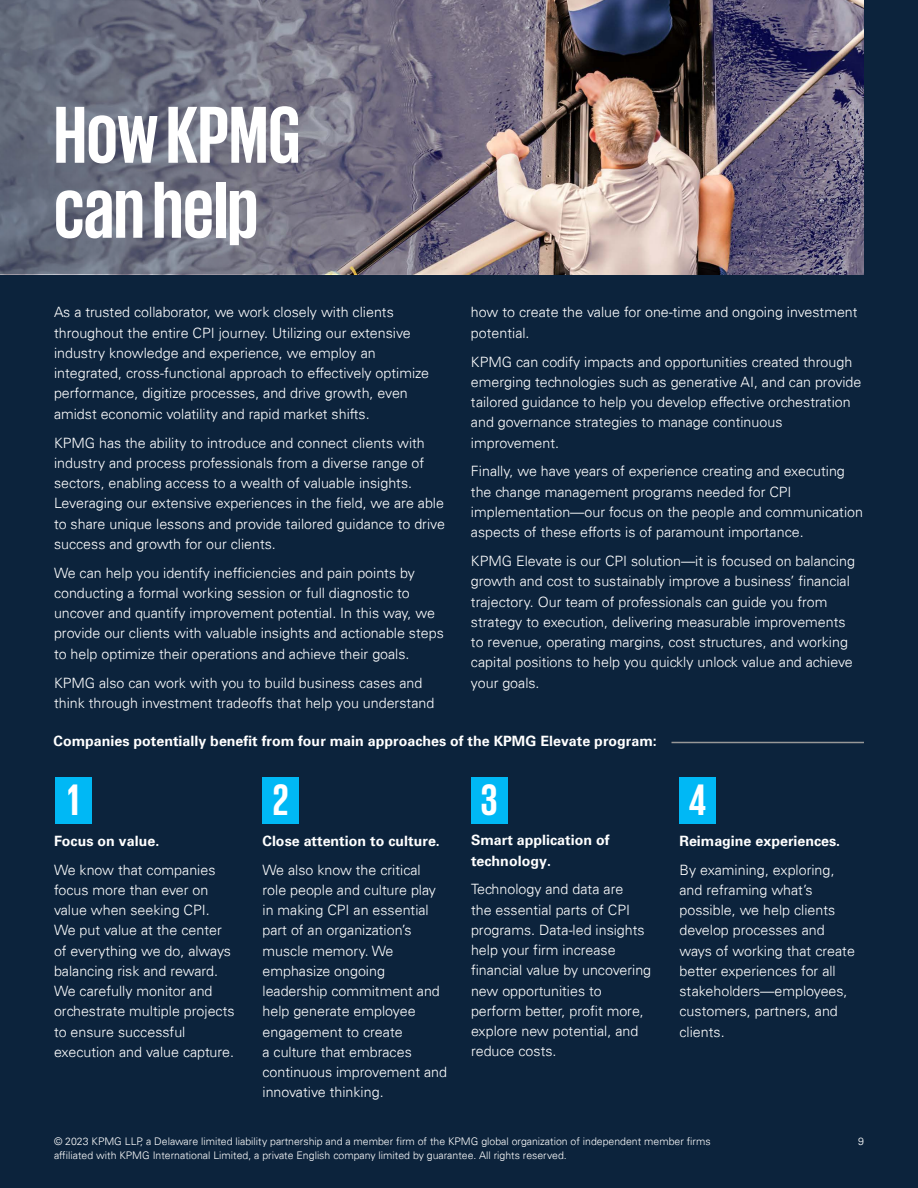
<style>
.page{position:relative;width:918px;height:1188px;background:#0c233c}
.page>*{position:absolute;margin:0;border:0;box-sizing:border-box;transform-origin:0 0}
.t1{font:700 82.5px/75px "KPMG";color:#fff}
.t2{font:700 45px "KPMG";color:#fff}
.t3{font:300 14.25px/20.2px "Univers 45";color:#fff}
.t4{font:700 14.25px/20.2px "Univers";color:#fff}
.t5{font:300 10.5px "Univers 45";color:#fff}
</style>
<div class="page">
<img style="left:459px;top:0;width:405px;height:274px">
<svg style="left:0;top:0;width:459px;height:274px;background:#6f6f80"></svg>
<div style="left:55px;top:777px;width:37px;height:47px;background:#00b8f5"></div>
<div style="left:262px;top:777px;width:37px;height:47px;background:#00b8f5"></div>
<div style="left:471px;top:777px;width:36px;height:47px;background:#00b8f5"></div>
<div style="left:680px;top:777px;width:36px;height:47px;background:#00b8f5"></div>
<hr style="left:671px;top:742px;width:193px;height:1px;background:#989898">
<h1 class="t1" style="left:54px;top:95px;width:248px">How KPMG can help</h1>
<p class="t3" style="left:54px;top:302px;width:377px">As a trusted collaborator, we work closely with clients throughout the entire CPI journey. Utilizing our extensive industry knowledge and experience, we employ an integrated, cross-functional approach to effectively optimize performance, digitize processes, and drive growth, even amidst economic volatility and rapid market shifts.</p>
<p class="t3" style="left:54px;top:432px;width:392px">KPMG has the ability to introduce and connect clients with industry and process professionals from a diverse range of sectors, enabling access to a wealth of valuable insights.<br>Leveraging our extensive experiences in the field, we are able to share unique lessons and provide tailored guidance to drive success and growth for our clients.</p>
<p class="t3" style="left:54px;top:563px;width:391px">We can help you identify inefficiencies and pain points by conducting a formal working session or full diagnostic to uncover and quantify improvement potential. In this way, we provide our clients with valuable insights and actionable steps to help optimize their operations and achieve their goals.</p>
<p class="t3" style="left:54px;top:672px;width:382px">KPMG also can work with you to build business cases and think through investment tradeoffs that help you understand</p>
<p class="t3" style="left:471px;top:302px;width:388px">how to create the value for one-time and ongoing investment potential.</p>
<p class="t3" style="left:471px;top:351px;width:392px">KPMG can codify impacts and opportunities created through emerging technologies such as generative AI, and can provide tailored guidance to help you develop effective orchestration and governance strategies to manage continuous improvement.</p>
<p class="t3" style="left:471px;top:461px;width:394px">Finally, we have years of experience creating and executing the change management programs needed for CPI implementation—our focus on the people and communication aspects of these efforts is of paramount importance.</p>
<p class="t3" style="left:471px;top:551px;width:385px">KPMG Elevate is our CPI solution—it is focused on balancing growth and cost to sustainably improve a business’ financial trajectory. Our team of professionals can guide you from strategy to execution, delivering measurable improvements to revenue, operating margins, cost structures, and working capital positions to help you quickly unlock value and achieve your goals.</p>
<p class="t4" style="left:54px;top:732px;width:605px">Companies potentially benefit from four main approaches of the KPMG Elevate program:</p>
<h2 class="t2" style="left:67px;top:777px;width:13px">1</h2>
<h2 class="t2" style="left:273px;top:777px;width:17px">2</h2>
<h2 class="t2" style="left:481px;top:777px;width:18px">3</h2>
<h2 class="t2" style="left:689px;top:777px;width:19px">4</h2>
<p class="t4" style="left:54px;top:831px;width:107px">Focus on value.</p>
<p class="t3" style="left:54px;top:859px;width:182px">We know that companies focus more than ever on value when seeking CPI.<br>We put value at the center of everything we do, always balancing risk and reward.<br>We carefully monitor and orchestrate multiple projects to ensure successful execution and value capture.</p>
<p class="t4" style="left:263px;top:831px;width:179px">Close attention to culture.</p>
<p class="t3" style="left:263px;top:859px;width:186px">We also know the critical role people and culture play in making CPI an essential part of an organization’s muscle memory. We emphasize ongoing leadership commitment and help generate employee engagement to create<br>a culture that embraces continuous improvement and innovative thinking.</p>
<p class="t4" style="left:471px;top:831px;width:140px">Smart application of technology.</p>
<p class="t3" style="left:471px;top:879px;width:182px">Technology and data are<br>the essential parts of CPI programs. Data-led insights help your firm increase financial value by uncovering new opportunities to perform better, profit more, explore new potential, and reduce costs.</p>
<p class="t4" style="left:680px;top:831px;width:162px">Reimagine experiences.</p>
<p class="t3" style="left:680px;top:859px;width:177px">By examining, exploring, and reframing what’s possible, we help clients develop processes and ways of working that create better experiences for all stakeholders—employees, customers, partners, and clients.</p>
<p class="t5" style="left:54px;top:1135px;width:658px">© 2023 KPMG LLP, a Delaware limited liability partnership and a member firm of the KPMG global organization of independent member firms</p>
<p class="t5" style="left:858px;top:1135px;width:7px">9</p>
<p class="t5" style="left:54px;top:1149px;width:514px">affiliated with KPMG International Limited, a private English company limited by guarantee. All rights reserved.</p>
</div>
